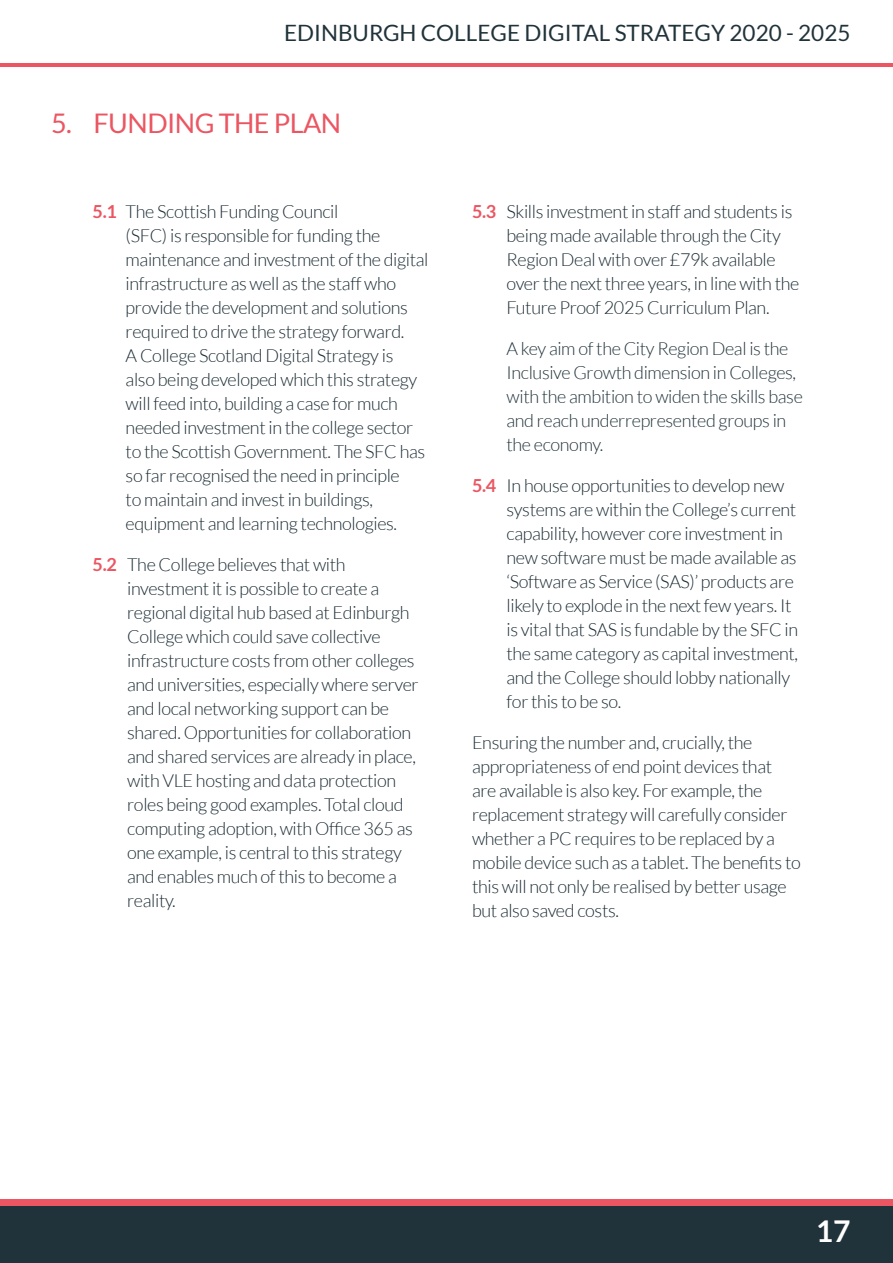
<style>
.page{position:relative;width:893px;height:1263px;background:#fff}
.page>*{position:absolute;margin:0;border:0;box-sizing:border-box;transform-origin:0 0}
.t1{font:700 30px "Lato";color:#fff}
.t2{font:27px "Lato";letter-spacing:-.02em;color:#eb5662}
.t3{font:22.5px "Lato";color:#21333a}
.t4{font:300 18px/24px "Lato";letter-spacing:-.02em;color:#1a2b32}
.t5{font:300 18px/24px "Lato";letter-spacing:-.02em;color:#21333a}
.s1{font-weight:700;color:#eb5662}
</style>
<div class="page">
<div style="left:0;top:1205px;width:893px;height:58px;background:#21333a"></div>
<div style="left:0;top:1199px;width:893px;height:6px;background:#eb5662"></div>
<hr style="left:0;top:64px;width:893px;height:3px;background:#eb5662">
<p class="t3" style="left:284px;top:20px;width:568px">EDINBURGH COLLEGE DIGITAL STRATEGY 2020 - 2025</p>
<h2 class="t2" style="left:51px;top:108px;width:292px">5. FUNDING THE PLAN</h2>
<p class="t4" style="left:126px;top:199px;width:304px;text-indent:-33px"><span class="s1">5.1</span> The Scottish Funding Council<br>(SFC) is responsible for funding the maintenance and investment of the digital infrastructure as well as the staff who provide the development and solutions required to drive the strategy forward.<br>A College Scotland Digital Strategy is<br>also being developed which this strategy will feed into, building a case for much needed investment in the college sector to the Scottish Government. The SFC has so far recognised the need in principle<br>to maintain and invest in buildings, equipment and learning technologies.</p>
<p class="t4" style="left:127px;top:552px;width:293px;text-indent:-35px"><span class="s1">5.2</span> The College believes that with investment it is possible to create a regional digital hub based at Edinburgh College which could save collective infrastructure costs from other colleges and universities, especially where server and local networking support can be shared. Opportunities for collaboration and shared services are already in place, with VLE hosting and data protection roles being good examples. Total cloud computing adoption, with Office 365 as one example, is central to this strategy and enables much of this to become a reality.</p>
<p class="t4" style="left:506px;top:199px;width:294px;text-indent:-35px"><span class="s1">5.3</span> Skills investment in staff and students is being made available through the City Region Deal with over £79k available over the next three years, in line with the Future Proof 2025 Curriculum Plan.</p>
<p class="t5" style="left:506px;top:336px;width:298px">A key aim of the City Region Deal is the Inclusive Growth dimension in Colleges, with the ambition to widen the skills base and reach underrepresented groups in the economy.</p>
<p class="t4" style="left:506px;top:473px;width:293px;text-indent:-35px"><span class="s1">5.4</span> In house opportunities to develop new systems are within the College’s current capability, however core investment in new software must be made available as ‘Software as Service (SAS)’ products are likely to explode in the next few years. It is vital that SAS is fundable by the SFC in the same category as capital investment, and the College should lobby nationally for this to be so.</p>
<p class="t4" style="left:472px;top:730px;width:330px">Ensuring the number and, crucially, the appropriateness of end point devices that are available is also key. For example, the replacement strategy will carefully consider whether a PC requires to be replaced by a mobile device such as a tablet. The benefits to this will not only be realised by better usage but also saved costs.</p>
<h1 class="t1" style="left:816px;top:1214px;width:36px">17</h1>
</div>
